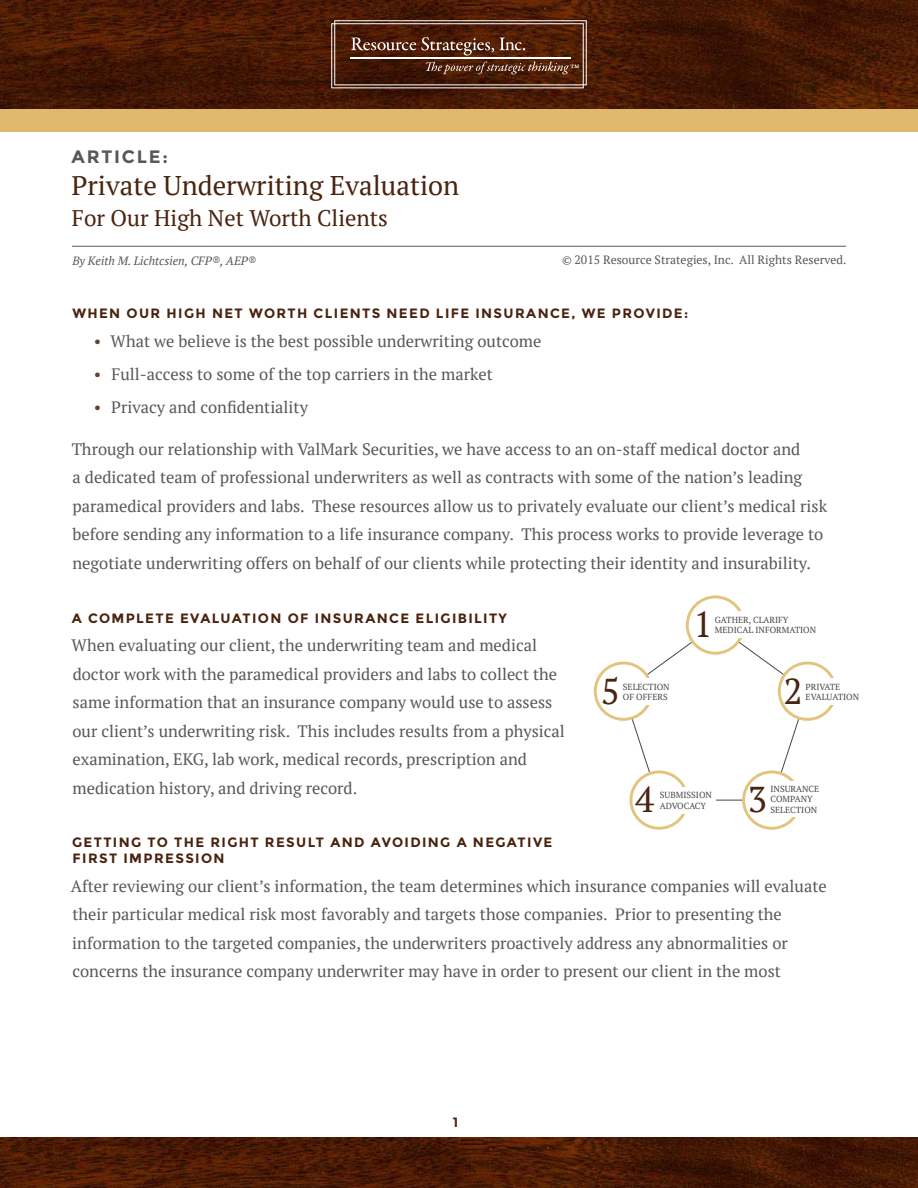
<style>
.page{position:relative;width:918px;height:1188px;background:#fff}
.page>*{position:absolute;margin:0;border:0;box-sizing:border-box;transform-origin:0 0}
.t1{font:35.85px "PT Serif";color:#492411}
.big_intro_text{font:27px "PT Serif";color:#49230f}
.big_intro_text-2{font:22.5px "PT Serif";color:#49230f}
.Page_title{font:700 18px "Montserrat";letter-spacing:.1em;color:#57585a}
.RSG_paragraph{font:16.5px/28.5px "PT Serif";color:#57585a}
.section_title{font:700 13.5px/16.2px "Montserrat";letter-spacing:.1em;color:#49230f}
.disclaimer_no_overru{font:12px "PT Serif";color:#57585a}
.disclaimer{font:italic 12px "PT Serif";color:#57585a}
.t2{font:8.85px/10.5px "PT Serif";color:#464646}
.s1{color:#634130}
</style>
<div class="page">
<img style="left:0;top:0;width:918px;height:109px">
<svg style="left:331px;top:20px;width:256px;height:68px;background:#613826"></svg>
<hr style="left:350px;top:57px;width:221px;height:1px;background:#fff">
<img style="left:0;top:1138px;width:918px;height:50px">
<hr style="left:72px;top:246px;width:774px;height:1px;background:#57585a">
<div style="left:0;top:109px;width:918px;height:22px;background:#e0b96f"></div>
<svg style="left:623px;top:624px;width:185px;height:177px"></svg>
<div style="left:595px;top:663px;width:57px;height:56px;background:#fff;border-radius:50%"></div>
<div style="left:594px;top:662px;width:59px;height:59px;border:3px solid #e3c47e;border-radius:50%"></div>
<div style="left:687px;top:597px;width:57px;height:56px;background:#fff;border-radius:50%"></div>
<div style="left:686px;top:595px;width:59px;height:60px;border:3px solid #e3c47e;border-radius:50%"></div>
<div style="left:779px;top:663px;width:57px;height:56px;background:#fff;border-radius:50%"></div>
<div style="left:778px;top:662px;width:59px;height:59px;border:3px solid #e3c47e;border-radius:50%"></div>
<div style="left:744px;top:772px;width:56px;height:56px;background:#fff;border-radius:50%"></div>
<div style="left:742px;top:770px;width:59px;height:60px;border:3px solid #e3c47e;border-radius:50%"></div>
<div style="left:631px;top:772px;width:56px;height:56px;background:#fff;border-radius:50%"></div>
<div style="left:630px;top:770px;width:59px;height:60px;border:3px solid #e3c47e;border-radius:50%"></div>
<div style="left:732px;top:611px;width:23px;height:26px;background:#fff"></div>
<div style="left:676px;top:787px;width:39px;height:26px;background:#fff"></div>
<div style="left:824px;top:678px;width:23px;height:26px;background:#fff"></div>
<div style="left:788px;top:782px;width:24px;height:35px;background:#fff"></div>
<div style="left:640px;top:678px;width:23px;height:26px;background:#fff"></div>
<p class="Page_title" style="left:72px;top:146px;width:98px">ARTICLE:</p>
<p class="big_intro_text" style="left:71px;top:168px;width:389px">Private Underwriting Evaluation</p>
<p class="big_intro_text-2" style="left:72px;top:204px;width:318px">For Our High Net Worth Clients</p>
<p class="disclaimer" style="left:72px;top:253px;width:185px">By Keith M. Lichtcsien, CFP®, AEP®</p>
<p class="disclaimer_no_overru" style="left:562px;top:252px;width:286px">© 2015 Resource Strategies, Inc. All Rights Reserved.</p>
<p class="section_title" style="left:72px;top:306px;width:617px">WHEN OUR HIGH NET WORTH CLIENTS NEED LIFE INSURANCE, WE PROVIDE:</p>
<p class="RSG_paragraph" style="left:94px;top:327px;width:449px"><span class="s1">•</span> What we believe is the best possible underwriting outcome</p>
<p class="RSG_paragraph" style="left:94px;top:360px;width:400px"><span class="s1">•</span> Full-access to some of the top carriers in the market</p>
<p class="RSG_paragraph" style="left:94px;top:393px;width:216px"><span class="s1">•</span> Privacy and confidentiality</p>
<p class="RSG_paragraph" style="left:72px;top:435px;width:757px">Through our relationship with ValMark Securities, we have access to an on-staff medical doctor and<br>a dedicated team of professional underwriters as well as contracts with some of the nation’s leading paramedical providers and labs. These resources allow us to privately evaluate our client’s medical risk before sending any information to a life insurance company. This process works to provide leverage to negotiate underwriting offers on behalf of our clients while protecting their identity and insurability.</p>
<p class="section_title" style="left:72px;top:610px;width:437px">A COMPLETE EVALUATION OF INSURANCE ELIGIBILITY</p>
<p class="RSG_paragraph" style="left:72px;top:631px;width:495px">When evaluating our client, the underwriting team and medical doctor work with the paramedical providers and labs to collect the same information that an insurance company would use to assess our client’s underwriting risk. This includes results from a physical examination, EKG, lab work, medical records, prescription and medication history, and driving record.</p>
<p class="t1" style="left:601px;top:668px;width:21px">5</p>
<p class="t2" style="left:623px;top:681px;width:48px">SELECTION<br>OF OFFERS</p>
<p class="t1" style="left:693px;top:601px;width:21px">1</p>
<p class="t2" style="left:715px;top:614px;width:103px">GATHER, CLARIFY<br>MEDICAL INFORMATION</p>
<p class="t1" style="left:784px;top:668px;width:21px">2</p>
<p class="t2" style="left:806px;top:681px;width:55px">PRIVATE<br>EVALUATION</p>
<p class="t2" style="left:770px;top:783px;width:50px">INSURANCE<br>COMPANY<br>SELECTION</p>
<p class="t1" style="left:635px;top:776px;width:21px">4</p>
<p class="t1" style="left:748px;top:776px;width:21px">3</p>
<p class="t2" style="left:660px;top:790px;width:54px">SUBMISSION<br>ADVOCACY</p>
<p class="section_title" style="left:72px;top:834px;width:482px">GETTING TO THE RIGHT RESULT AND AVOIDING A NEGATIVE<br>FIRST IMPRESSION</p>
<p class="RSG_paragraph" style="left:71px;top:872px;width:757px">After reviewing our client’s information, the team determines which insurance companies will evaluate their particular medical risk most favorably and targets those companies. Prior to presenting the information to the targeted companies, the underwriters proactively address any abnormalities or concerns the insurance company underwriter may have in order to present our client in the most</p>
<p class="section_title" style="left:453px;top:1114px;width:7px">1</p>
</div>
